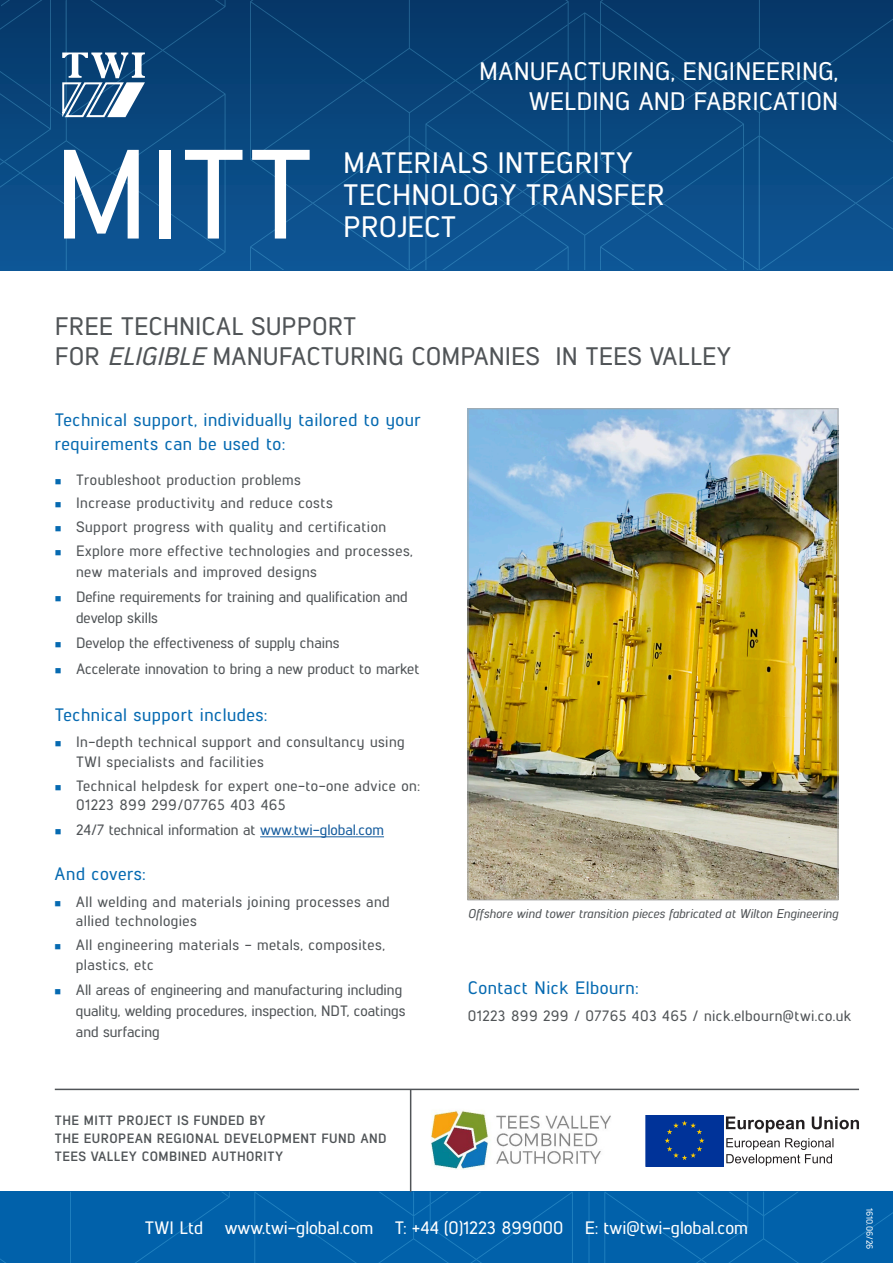
<style>
.page{position:relative;width:893px;height:1263px;background:#fff}
.page>*{position:absolute;margin:0;border:0;box-sizing:border-box;transform-origin:0 0}
.t1{font:500 126.6px "Lintel";color:#fff}
.t2{font:500 29.55px/31.7px "Lintel";color:#fff}
.t3{font:500 25.35px/30.5px "Lintel";color:#505457}
.t4{font:500 25.35px/29.5px "Lintel";color:#fff;text-align:right}
.Main_text{font:500 18px/24px "Lintel";letter-spacing:.03em;color:#066ab1}
.CORPORATE_-_10pt_BLU{font:500 18px "Lintel";color:#fff}
.Main_text-2{font:500 15px/19.5px "Lintel";letter-spacing:.03em;color:#505457}
.Main_text-3{font:500 15px/21px "Lintel";color:#505457}
.t5{font:700 13.5px "Lintel";letter-spacing:.03em;color:#505457}
.Main_text-4{font:italic 500 12.75px "Lintel";color:#505457}
.t6{font:500 9px "Lintel";color:#fff}
.s1{font-style:italic}
.s2{color:#175d9e}
</style>
<div class="page">
<img style="left:470px;top:410px;width:366px;height:488px">
<div style="left:0;top:0;width:893px;height:270px;background:linear-gradient(to bottom,#053767,#0e5797)"></div>
<svg style="left:569px;top:12px;width:31px;height:258px;background:#0a4981"></svg>
<svg style="left:250px;top:0;width:319px;height:270px;background:#0a4880"></svg>
<svg style="left:600px;top:0;width:293px;height:135px;background:#073f73"></svg>
<svg style="left:600px;top:135px;width:293px;height:135px;background:#0c508c"></svg>
<svg style="left:0;top:177px;width:226px;height:93px;background:#0d528f"></svg>
<svg style="left:0;top:0;width:226px;height:177px;background:#154c7e"></svg>
<div style="left:0;top:1192px;width:893px;height:71px;background:#0161aa"></div>
<svg style="left:254px;top:1192px;width:639px;height:71px"></svg>
<svg style="left:0;top:1192px;width:230px;height:71px"></svg>
<hr style="left:260px;top:836px;width:124px;height:1px;background:#175d9e">
<hr style="left:55px;top:1089px;width:804px;height:1px;background:#505457">
<hr style="left:410px;top:1089px;width:1px;height:103px;background:#505457">
<img style="left:431px;top:1110px;width:180px;height:59px">
<div style="left:646px;top:1115px;width:213px;height:51px;background:linear-gradient(to bottom,#fff,#fff)"></div>
<svg style="left:726px;top:1116px;width:133px;height:50px"></svg>
<div style="left:646px;top:1115px;width:77px;height:51px;background:#039"></div>
<svg style="left:664px;top:1120px;width:40px;height:40px"></svg>
<p class="t1" style="left:54px;top:107px;width:262px">MITT</p>
<p class="t4" style="left:479px;top:55px;width:360px">MANUFACTURING, ENGINEERING,<br>WELDING AND FABRICATION</p>
<p class="t2" style="left:343px;top:146px;width:323px">MATERIALS INTEGRITY<br>TECHNOLOGY TRANSFER</p>
<p class="t2" style="left:343px;top:209px;width:115px">PROJECT</p>
<p class="t3" style="left:55px;top:309px;width:678px">FREE TECHNICAL SUPPORT<br>FOR <span class="s1">ELIGIBLE</span> MANUFACTURING COMPANIES IN TEES VALLEY</p>
<p class="Main_text" style="left:55px;top:407px;width:368px">Technical support, individually tailored to your requirements can be used to:</p>
<p class="Main_text-2" style="left:76px;top:469px;width:226px">Troubleshoot production problems</p>
<p class="Main_text-2" style="left:76px;top:492px;width:258px">Increase productivity and reduce costs</p>
<p class="Main_text-2" style="left:76px;top:516px;width:312px">Support progress with quality and certification</p>
<p class="Main_text-2" style="left:76px;top:539px;width:338px;line-height:21px">Explore more effective technologies and processes, new materials and improved designs</p>
<p class="Main_text-3" style="left:76px;top:585px;width:333px">Define requirements for training and qualification and develop skills</p>
<p class="Main_text-3" style="left:76px;top:632px;width:265px">Develop the effectiveness of supply chains</p>
<p class="Main_text-3" style="left:76px;top:657px;width:345px">Accelerate innovation to bring a new product to market</p>
<p class="Main_text" style="left:55px;top:701px;width:214px">Technical support includes:</p>
<p class="Main_text-2" style="left:76px;top:731px;width:330px">In-depth technical support and consultancy using<br>TWI specialists and facilities</p>
<p class="Main_text-2" style="left:76px;top:775px;width:345px">Technical helpdesk for expert one-to-one advice on:<br>01223 899 299/07765 403 465</p>
<p class="Main_text-3" style="left:76px;top:819px;width:309px">24/7 technical information at <span class="s2">www.twi-global.com</span></p>
<p class="Main_text" style="left:55px;top:861px;width:92px">And covers:</p>
<p class="Main_text-2" style="left:76px;top:891px;width:315px">All welding and materials joining processes and allied technologies</p>
<p class="Main_text-2" style="left:76px;top:934px;width:310px">All engineering materials - metals, composites, plastics, etc</p>
<p class="Main_text-3" style="left:76px;top:978px;width:331px">All areas of engineering and manufacturing including quality, welding procedures, inspection, NDT, coatings and surfacing</p>
<p class="Main_text-4" style="left:468px;top:905px;width:372px">Offshore wind tower transition pieces fabricated at Wilton Engineering</p>
<p class="Main_text" style="left:468px;top:975px;width:172px">Contact Nick Elbourn:</p>
<p class="Main_text-2" style="left:468px;top:1005px;width:385px">01223 899 299 / 07765 403 465 / nick.elbourn@twi.co.uk</p>
<p class="t5" style="left:55px;top:1111px;width:212px">THE MITT PROJECT IS FUNDED BY</p>
<p class="t5" style="left:55px;top:1129px;width:333px">THE EUROPEAN REGIONAL DEVELOPMENT FUND AND</p>
<p class="t5" style="left:55px;top:1147px;width:230px">TEES VALLEY COMBINED AUTHORITY</p>
<p class="CORPORATE_-_10pt_BLU" style="left:145px;top:1215px;width:605px">TWI Ltd www.twi-global.com T: +44 (0)1223 899000 E: twi@twi-global.com</p>
<p class="t6" style="left:876px;top:1207px;width:43px;rotate:90deg">1610.06/26</p>
</div>
